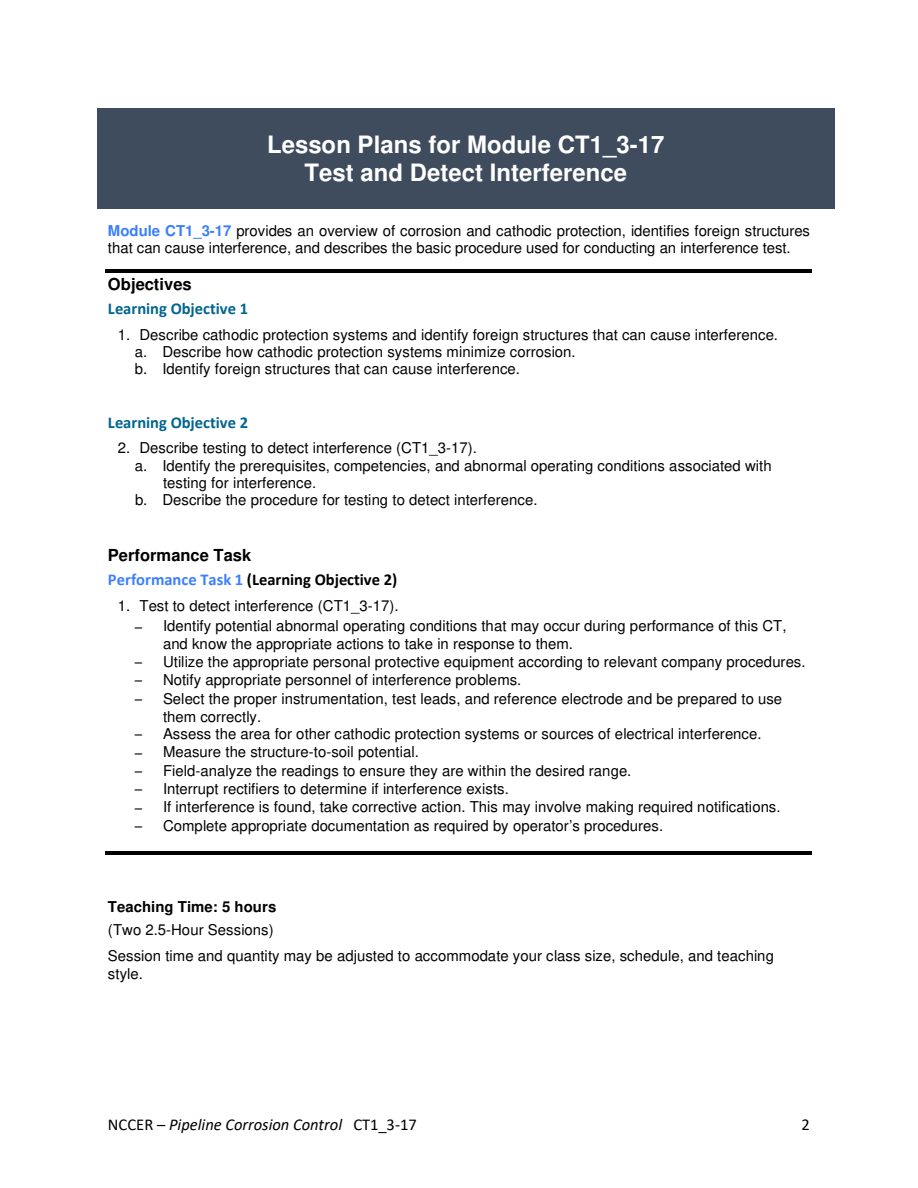
<style>
.page{position:relative;width:918px;height:1188px;background:#fff}
.page>*{position:absolute;margin:0;border:0;box-sizing:border-box;transform-origin:0 0}
.t1{font:700 24px/27.8px "Helvetica";color:#fff;text-align:center}
.t2{font:italic 16.5px "Calibri";color:#000}
.t3{font:700 16.5px "Calibri";color:#006590}
.t4{font:700 16.5px "Calibri";color:#000}
.t5{font:700 16.5px "Helvetica";color:#000}
.t6{font:16.5px "Calibri";color:#000}
.t7{font:15px/17.2px "Helvetica";color:#000}
.t8{font:700 15px "Helvetica";letter-spacing:.005em;color:#000}
.s1{font-weight:700;color:#3a7fff}
.s2{color:#3a7fff}
.s3{font-family:"Calibri"}
.s4{font-style:normal}
</style>
<div class="page">
<div style="left:120px;top:130px;width:692px;height:28px;background:#3f4c5e"></div>
<div style="left:97px;top:108px;width:23px;height:23px;background:#3f4c5e"></div>
<div style="left:120px;top:108px;width:692px;height:23px;background:#3f4c5e"></div>
<div style="left:812px;top:108px;width:23px;height:23px;background:#3f4c5e"></div>
<div style="left:97px;top:131px;width:23px;height:27px;background:#3f4c5e"></div>
<div style="left:812px;top:131px;width:23px;height:27px;background:#3f4c5e"></div>
<div style="left:120px;top:158px;width:692px;height:28px;background:#3f4c5e"></div>
<div style="left:97px;top:186px;width:23px;height:22px;background:#3f4c5e"></div>
<div style="left:120px;top:186px;width:692px;height:22px;background:#3f4c5e"></div>
<div style="left:812px;top:186px;width:23px;height:22px;background:#3f4c5e"></div>
<div style="left:97px;top:158px;width:23px;height:28px;background:#3f4c5e"></div>
<div style="left:812px;top:158px;width:23px;height:28px;background:#3f4c5e"></div>
<hr style="left:106px;top:270px;width:706px;height:3px;background:#000">
<hr style="left:106px;top:852px;width:706px;height:3px;background:#000">
<h1 class="t1" style="left:267px;top:133px;width:399px">Lesson Plans for Module CT1_3-17<br>Test and Detect Interference</h1>
<p class="t7" style="left:108px;top:223px;width:704px"><span class="s1">Module CT1_3-17</span> provides an overview of corrosion and cathodic protection, identifies foreign structures that can cause interference, and describes the basic procedure used for conducting an interference test.</p>
<p class="t5" style="left:108px;top:278px;width:85px">Objectives</p>
<p class="t3" style="left:108px;top:302px;width:142px">Learning Objective 1</p>
<p class="t7" style="left:135px;top:327px;width:645px;text-indent:-17px">1. Describe cathodic protection systems and identify foreign structures that can cause interference. a. Describe how cathodic protection systems minimize corrosion.<br>b. Identify foreign structures that can cause interference.</p>
<p class="t3" style="left:108px;top:416px;width:142px">Learning Objective 2</p>
<p class="t7" style="left:118px;top:441px;width:361px">2. Describe testing to detect interference (CT1_3-17).</p>
<p class="t7" style="left:135px;top:458px;width:638px">a. Identify the prerequisites, competencies, and abnormal operating conditions associated with</p>
<p class="t7" style="left:163px;top:475px;width:155px">testing for interference.</p>
<p class="t7" style="left:135px;top:493px;width:404px">b. Describe the procedure for testing to detect interference.</p>
<p class="t5" style="left:108px;top:549px;width:145px">Performance Task</p>
<p class="t4" style="left:108px;top:573px;width:291px"><span class="s2">Performance Task 1</span> (Learning Objective 2)</p>
<p class="t7" style="left:118px;top:598px;width:282px">1. Test to detect interference (CT1_3-17).</p>
<p class="t7" style="left:163px;top:619px;width:625px;line-height:18px;text-indent:-28px"><span class="s3">–</span> Identify potential abnormal operating conditions that may occur during performance of this CT, and know the appropriate actions to take in response to them.</p>
<p class="t7" style="left:135px;top:654px;width:672px"><span class="s3">–</span> Utilize the appropriate personal protective equipment according to relevant company procedures.</p>
<p class="t7" style="left:135px;top:673px;width:388px"><span class="s3">–</span> Notify appropriate personnel of interference problems.</p>
<p class="t7" style="left:163px;top:691px;width:621px;line-height:18px;text-indent:-28px"><span class="s3">–</span> Select the proper instrumentation, test leads, and reference electrode and be prepared to use them correctly.</p>
<p class="t7" style="left:135px;top:727px;width:628px"><span class="s3">–</span> Assess the area for other cathodic protection systems or sources of electrical interference.</p>
<p class="t7" style="left:135px;top:745px;width:285px"><span class="s3">–</span> Measure the structure-to-soil potential.</p>
<p class="t7" style="left:135px;top:763px;width:498px"><span class="s3">–</span> Field-analyze the readings to ensure they are within the desired range.</p>
<p class="t7" style="left:135px;top:781px;width:375px"><span class="s3">–</span> Interrupt rectifiers to determine if interference exists.</p>
<p class="t7" style="left:135px;top:800px;width:647px"><span class="s3">–</span> If interference is found, take corrective action. This may involve making required notifications.</p>
<p class="t7" style="left:135px;top:818px;width:530px"><span class="s3">–</span> Complete appropriate documentation as required by operator’s procedures.</p>
<p class="t8" style="left:108px;top:901px;width:170px">Teaching Time: 5 hours</p>
<p class="t7" style="left:108px;top:918px;width:668px;line-height:26.1px">(Two 2.5-Hour Sessions)<br>Session time and quantity may be adjusted to accommodate your class size, schedule, and teaching</p>
<p class="t7" style="left:108px;top:966px;width:36px">style.</p>
<p class="t2" style="left:108px;top:1118px;width:310px"><span class="s4">NCCER –</span> Pipeline Corrosion Control <span class="s4">CT1_3-17</span></p>
<p class="t6" style="left:802px;top:1119px;width:10px">2</p>
</div>
